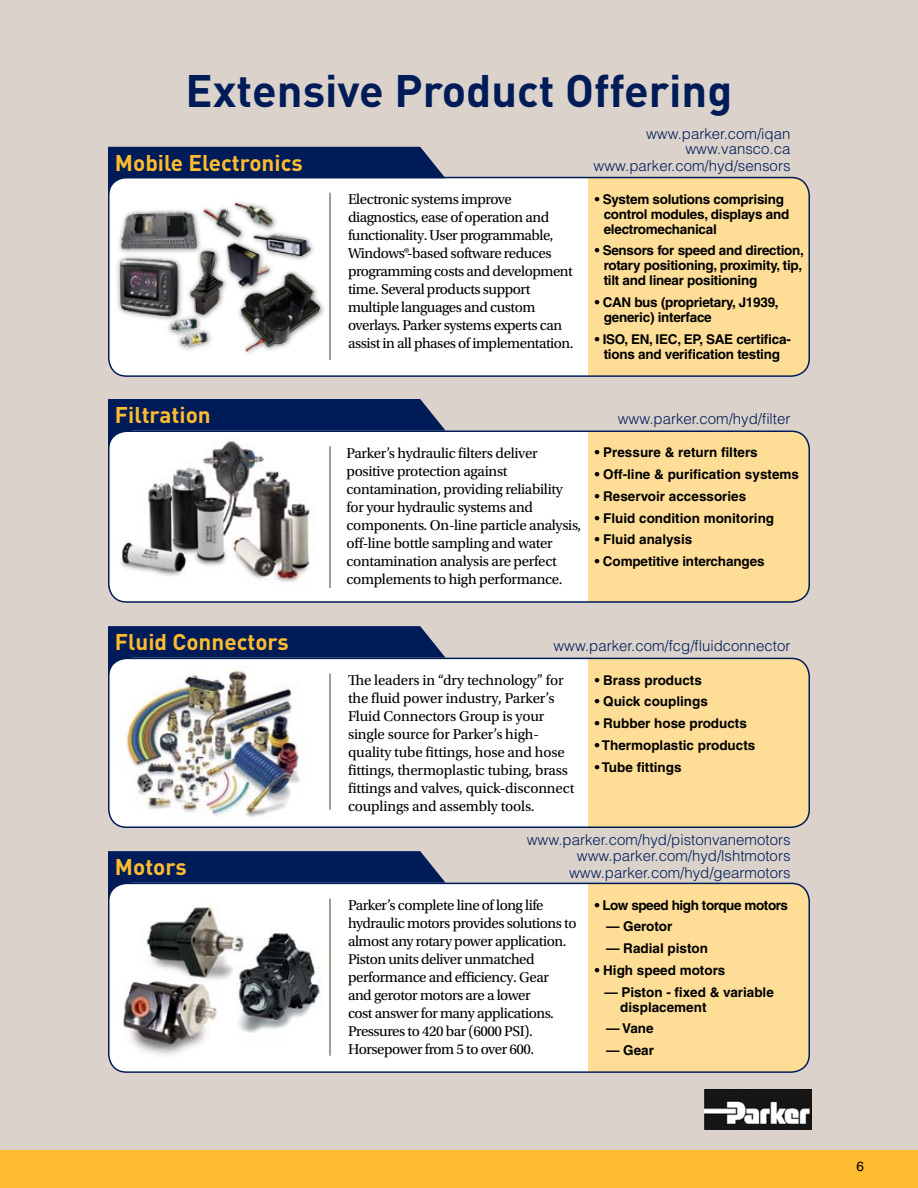
<style>
.page{position:relative;width:918px;height:1188px;background:#fff}
.page>*{position:absolute;margin:0;border:0;box-sizing:border-box;transform-origin:0 0}
.t1{font:700 45px "DIN";color:#001c58}
.t2{font:700 22.5px "DIN";color:#fdbb30}
.t3{font:19.5px "Utopia Std";color:#000}
.t4{font:15px/18px "Utopia Std";letter-spacing:-.03em;color:#000}
.t5{font:15px/18px "Utopia Std";letter-spacing:-.01em;color:#000}
.t6{font:300 15px/16.5px "Helvetica";color:#001c58;text-align:right}
.t7{font:700 13.5px/15px "Helvetica";letter-spacing:-.01em;color:#000}
.t8{font:700 13.5px "Helvetica";letter-spacing:-.03em;color:#000}
</style>
<div class="page">
<div style="left:0;top:0;width:918px;height:1150px;background:#dbd3cb"></div>
<div style="left:108px;top:166px;width:23px;height:96px;background:#001c58"></div>
<div style="left:109px;top:178px;width:700px;height:198px;background:#fff;border-radius:18px"></div>
<div style="left:589px;top:178px;width:220px;height:198px;background:#fedd97"></div>
<div style="left:108px;top:177px;width:702px;height:200px;border:2px solid #001c58;border-radius:18px"></div>
<div style="left:108px;top:147px;width:338px;height:31px;background:#001c58"></div>
<hr style="left:329px;top:193px;width:2px;height:167px;background:#887d6c">
<div style="left:108px;top:855px;width:23px;height:96px;background:#001c58"></div>
<div style="left:109px;top:883px;width:700px;height:189px;background:#fff;border-radius:18px"></div>
<div style="left:589px;top:883px;width:220px;height:189px;background:#fedd97"></div>
<div style="left:108px;top:883px;width:702px;height:190px;border:2px solid #001c58;border-radius:18px"></div>
<svg style="left:108px;top:851px;width:338px;height:32px;background:#0a245d"></svg>
<hr style="left:329px;top:899px;width:2px;height:157px;background:#887d6c">
<div style="left:108px;top:420px;width:23px;height:166px;background:#001c58"></div>
<div style="left:109px;top:431px;width:700px;height:171px;background:#fff;border-radius:18px"></div>
<div style="left:589px;top:431px;width:220px;height:171px;background:#fedd97"></div>
<div style="left:108px;top:430px;width:702px;height:173px;border:2px solid #001c58;border-radius:18px"></div>
<div style="left:108px;top:399px;width:338px;height:31px;background:#001c58"></div>
<hr style="left:329px;top:446px;width:2px;height:142px;background:#887d6c">
<div style="left:108px;top:650px;width:23px;height:87px;background:#001c58"></div>
<div style="left:109px;top:658px;width:700px;height:169px;background:#fff;border-radius:18px"></div>
<div style="left:589px;top:658px;width:220px;height:169px;background:#fedd97"></div>
<div style="left:108px;top:658px;width:702px;height:170px;border:2px solid #001c58;border-radius:18px"></div>
<svg style="left:108px;top:626px;width:338px;height:32px;background:#0a245d"></svg>
<hr style="left:329px;top:674px;width:2px;height:136px;background:#887d6c">
<img style="left:107px;top:190px;width:217px;height:177px">
<img style="left:120px;top:441px;width:190px;height:141px">
<img style="left:123px;top:903px;width:197px;height:152px">
<img style="left:118px;top:668px;width:182px;height:150px">
<div style="left:0;top:1150px;width:918px;height:38px;background:#fdbb30"></div>
<img style="left:704px;top:1089px;width:107px;height:41px">
<h1 class="t1" style="left:186px;top:62px;width:548px">Extensive Product Offering</h1>
<h2 class="t2" style="left:115px;top:148px;width:189px">Mobile Electronics</h2>
<p class="t4" style="left:348px;top:191px;width:227px">Electronic systems improve diagnostics, ease of operation and functionality. User programmable, Windows -based software reduces programming costs and development time. Several products support multiple languages and custom overlays. Parker systems experts can assist in all phases of implementation.</p>
<p class="t7" style="left:604px;top:191px;width:187px;text-indent:-9px">• System solutions comprising control modules, displays and electromechanical</p>
<p class="t6" style="left:646px;top:125px;width:146px">www.parker.com/iqan</p>
<p class="t6" style="left:594px;top:140px;width:198px">www.vansco.ca www.parker.com/hyd/sensors</p>
<p class="t7" style="left:604px;top:243px;width:202px;text-align:justify;text-indent:-9px">• Sensors for speed and direction, rotary positioning, proximity, tip, tilt and linear positioning</p>
<p class="t7" style="left:604px;top:295px;width:176px;text-indent:-9px">• CAN bus (proprietary, J1939, generic) interface</p>
<p class="t7" style="left:595px;top:332px;width:198px;text-align:center">• ISO, EN, IEC, EP, SAE certifica&shy;tions and verification testing</p>
<h3 class="t3" style="left:404px;top:244px;width:7px">®</h3>
<h2 class="t2" style="left:115px;top:400px;width:97px">Filtration</h2>
<h2 class="t2" style="left:115px;top:627px;width:175px">Fluid Connectors</h2>
<h2 class="t2" style="left:115px;top:852px;width:73px">Motors</h2>
<p class="t4" style="left:346px;top:444px;width:236px">Parker’s hydraulic filters deliver positive protection against contamination, providing reliability for your hydraulic systems and components. On-line particle analysis, off-line bottle sampling and water contamination analysis are perfect complements to high performance.</p>
<p class="t6" style="left:618px;top:410px;width:174px">www.parker.com/hyd/filter</p>
<p class="t7" style="left:595px;top:445px;width:164px">• Pressure &amp; return filters</p>
<p class="t7" style="left:595px;top:467px;width:206px">• Off-line &amp; purification systems</p>
<p class="t7" style="left:595px;top:488px;width:153px">• Reservoir accessories</p>
<p class="t7" style="left:595px;top:510px;width:181px">• Fluid condition monitoring</p>
<p class="t7" style="left:595px;top:532px;width:99px">• Fluid analysis</p>
<p class="t7" style="left:595px;top:554px;width:171px">• Competitive interchanges</p>
<p class="t6" style="left:553px;top:637px;width:239px">www.parker.com/fcg/fluidconnector</p>
<p class="t5" style="left:348px;top:671px;width:228px">The leaders in “dry technology” for the fluid power industry, Parker’s Fluid Connectors Group is your single source for Parker’s high&shy;quality tube fittings, hose and hose fittings, thermoplastic tubing, brass fittings and valves, quick-disconnect couplings and assembly tools.</p>
<p class="t7" style="left:595px;top:672px;width:109px">• Brass products</p>
<p class="t7" style="left:595px;top:694px;width:115px">• Quick couplings</p>
<p class="t7" style="left:595px;top:716px;width:154px">• Rubber hose products</p>
<p class="t7" style="left:595px;top:737px;width:162px">• Thermoplastic products</p>
<p class="t7" style="left:595px;top:759px;width:88px">• Tube fittings</p>
<p class="t6" style="left:527px;top:831px;width:265px">www.parker.com/hyd/pistonvanemotors www.parker.com/hyd/lshtmotors www.parker.com/hyd/gearmotors</p>
<p class="t4" style="left:348px;top:896px;width:230px">Parker’s complete line of long life hydraulic motors provides solutions to almost any rotary power application.<br>Piston units deliver unmatched performance and efficiency. Gear<br>and gerotor motors are a lower<br>cost answer for many applications.<br>Pressures to 420 bar (6000 PSI).<br>Horsepower from 5 to over 600.</p>
<p class="t8" style="left:595px;top:897px;width:195px">• Low speed high torque motors</p>
<p class="t7" style="left:606px;top:919px;width:68px">— Gerotor</p>
<p class="t7" style="left:606px;top:941px;width:104px">— Radial piston</p>
<p class="t7" style="left:595px;top:962px;width:132px">• High speed motors</p>
<p class="t7" style="left:620px;top:984px;width:155px;text-indent:-16px">— Piston - fixed &amp; variable displacement</p>
<p class="t7" style="left:606px;top:1021px;width:49px">— Vane</p>
<p class="t7" style="left:606px;top:1043px;width:50px">— Gear</p>
</div>
